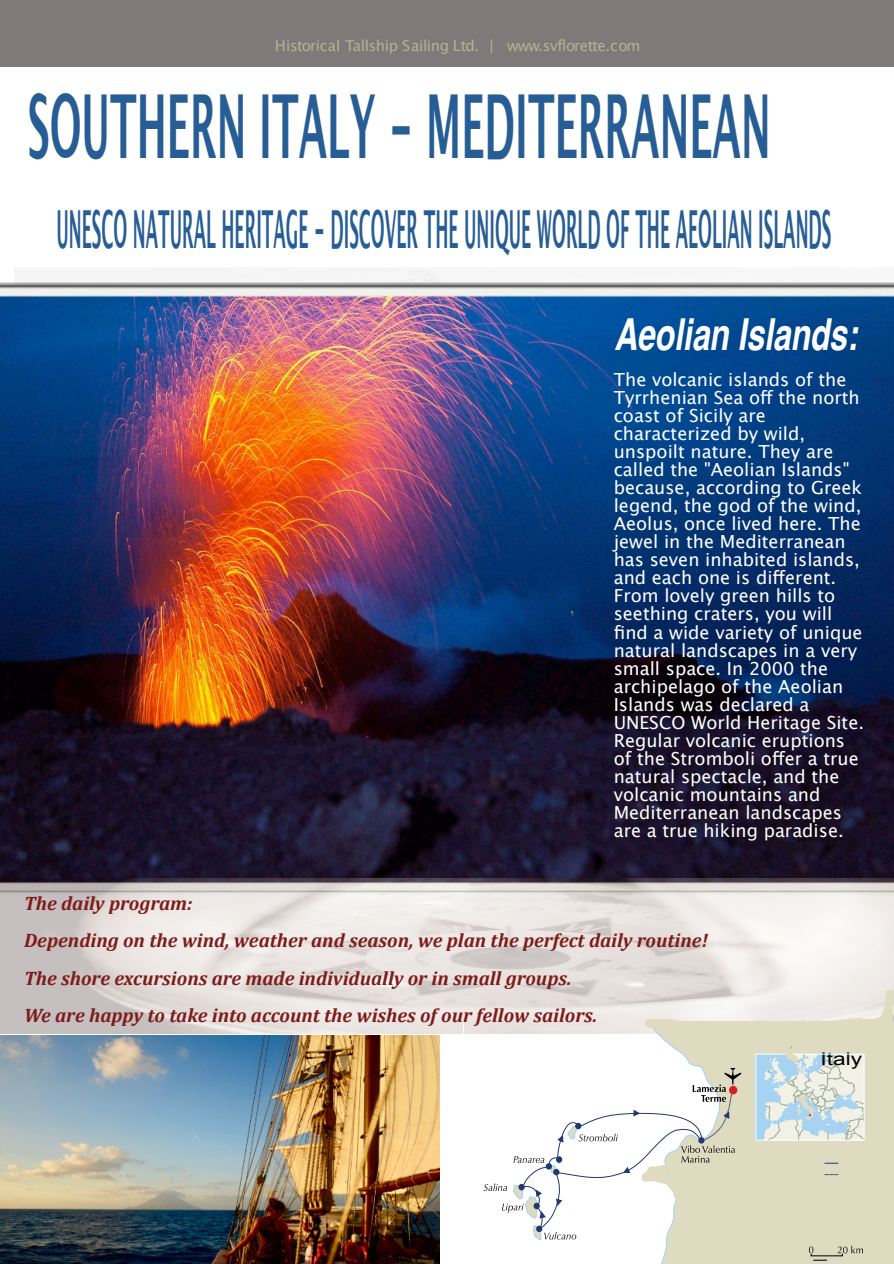
<style>
.page{position:relative;width:894px;height:1264px;background:#fff}
.page>*{position:absolute;margin:0;border:0;box-sizing:border-box;transform-origin:0 0}
.t1{font:700 88.35px "Lucida Grande";color:#275d95;scale:.44 1}
.t2{font:700 52.5px "Lucida Grande";color:#275d95;scale:.32 1}
.t3{font:italic 700 44.1px "Helvetica";color:#fff;scale:.72 1}
.t4{font:italic 700 19.5px/37.5px "Cambria";color:#7e1b1b}
.t5{font:18px/18px "Lucida Grande";color:#fff}
.t6{font:17.55px "Arial";color:#000;scale:1.3 1}
.t7{font:15px "Lucida Grande";letter-spacing:-.03em;color:#b6b093}
</style>
<div class="page">
<div style="left:0;top:0;width:893px;height:66px;background:#7f7979"></div>
<img style="left:0;top:282px;width:893px;height:595px">
<img style="left:0;top:877px;width:893px;height:156px">
<hr style="left:463px;top:1021px;width:1px;height:242px;background:#fff">
<svg style="left:645px;top:989px;width:248px;height:274px;background:#e8e4da"></svg>
<svg style="left:483px;top:1020px;width:400px;height:240px"></svg>
<img style="left:0;top:1035px;width:440px;height:228px">
<p class="t7" style="left:275px;top:40px;width:367px">Historical Tallship Sailing Ltd. | www.svflorette.com</p>
<h1 class="t1" style="left:28px;top:88px;width:1689px">SOUTHERN ITALY - MEDITERRANEAN</h1>
<h2 class="t2" style="left:56px;top:207px;width:2422px">UNESCO NATURAL HERITAGE - DISCOVER THE UNIQUE WORLD OF THE AEOLIAN ISLANDS</h2>
<h3 class="t3" style="left:614px;top:317px;width:340px">Aeolian Islands:</h3>
<p class="t5" style="left:613px;top:372px;width:252px">The volcanic islands of the<br>Tyrrhenian Sea off the north coast of Sicily are characterized by wild, unspoilt nature. They are called the "Aeolian Islands" because, according to Greek legend, the god of the wind,<br>Aeolus, once lived here. The jewel in the Mediterranean has seven inhabited islands, and each one is different.<br>From lovely green hills to seething craters, you will find a wide variety of unique natural landscapes in a very small space. In 2000 the archipelago of the Aeolian<br>Islands was declared a<br>UNESCO World Heritage Site.<br>Regular volcanic eruptions of the Stromboli offer a true natural spectacle, and the volcanic mountains and<br>Mediterranean landscapes are a true hiking paradise.</p>
<p class="t4" style="left:24px;top:885px;width:685px">The daily program:<br>Depending on the wind, weather and season, we plan the perfect daily routine!<br>The shore excursions are made individually or in small groups.<br>We are happy to take into account the wishes of our fellow sailors.</p>
<p class="t6" style="left:820px;top:1052px;width:33px">Italy</p>
</div>
